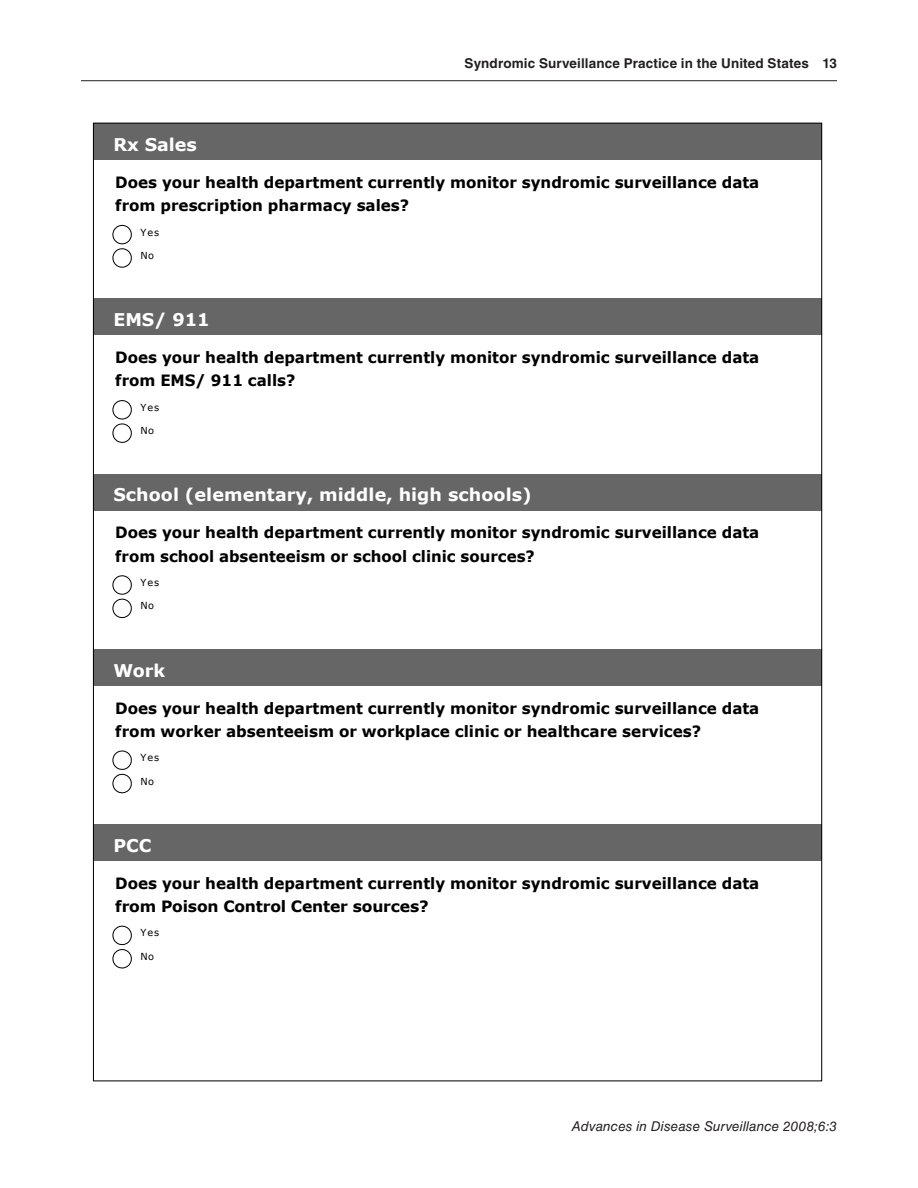
<style>
.page{position:relative;width:918px;height:1188px;background:#fff}
.page>*{position:absolute;margin:0;border:0;box-sizing:border-box;transform-origin:0 0}
.t1{font:700 17.55px "Verdana";letter-spacing:.005em;color:#fff}
.t2{font:700 15.6px/23.4px "Verdana";color:#000}
.t3{font:700 13.5px "Helvetica LT Std";letter-spacing:.01em;color:#231f20}
.t4{font:italic 13.5px "Helvetica LT Std";letter-spacing:.005em;color:#231f20}
.t5{font:9.75px "Verdana";letter-spacing:.09em;color:#000}
</style>
<div class="page">
<hr style="left:81px;top:80px;width:756px;height:1px;background:#231f20">
<div style="left:94px;top:124px;width:728px;height:36px;background:#666"></div>
<div style="left:94px;top:299px;width:728px;height:36px;background:#666"></div>
<div style="left:94px;top:474px;width:728px;height:36px;background:#666"></div>
<div style="left:94px;top:649px;width:728px;height:36px;background:#666"></div>
<div style="left:94px;top:824px;width:728px;height:36px;background:#666"></div>
<svg style="left:112px;top:225px;width:20px;height:43px"></svg>
<svg style="left:112px;top:400px;width:20px;height:43px"></svg>
<svg style="left:112px;top:575px;width:20px;height:43px"></svg>
<svg style="left:112px;top:750px;width:20px;height:43px"></svg>
<svg style="left:112px;top:926px;width:20px;height:43px"></svg>
<p class="t1" style="left:113px;top:133px;width:85px">Rx Sales</p>
<p class="t3" style="left:465px;top:55px;width:374px">Syndromic Surveillance Practice in the United States 13</p>
<p class="t2" style="left:115px;top:170px;width:646px">Does your health department currently monitor syndromic surveillance data from prescription pharmacy sales?</p>
<p class="t5" style="left:141px;top:226px;width:20px">Yes</p>
<p class="t5" style="left:141px;top:249px;width:15px">No</p>
<p class="t1" style="left:113px;top:309px;width:98px">EMS/ 911</p>
<p class="t2" style="left:115px;top:345px;width:646px">Does your health department currently monitor syndromic surveillance data from EMS/ 911 calls?</p>
<p class="t5" style="left:141px;top:401px;width:20px">Yes</p>
<p class="t5" style="left:141px;top:424px;width:15px">No</p>
<p class="t1" style="left:113px;top:484px;width:420px">School (elementary, middle, high schools)</p>
<p class="t2" style="left:115px;top:520px;width:646px">Does your health department currently monitor syndromic surveillance data from school absenteeism or school clinic sources?</p>
<p class="t5" style="left:141px;top:576px;width:20px">Yes</p>
<p class="t5" style="left:141px;top:600px;width:15px">No</p>
<p class="t1" style="left:113px;top:659px;width:53px">Work</p>
<p class="t2" style="left:115px;top:696px;width:646px">Does your health department currently monitor syndromic surveillance data from worker absenteeism or workplace clinic or healthcare services?</p>
<p class="t5" style="left:141px;top:751px;width:20px">Yes</p>
<p class="t5" style="left:141px;top:775px;width:15px">No</p>
<p class="t1" style="left:113px;top:834px;width:40px">PCC</p>
<p class="t2" style="left:115px;top:871px;width:646px">Does your health department currently monitor syndromic surveillance data from Poison Control Center sources?</p>
<p class="t5" style="left:141px;top:927px;width:20px">Yes</p>
<p class="t5" style="left:141px;top:950px;width:15px">No</p>
<p class="t4" style="left:572px;top:1118px;width:267px">Advances in Disease Surveillance 2008;6:3</p>
</div>
